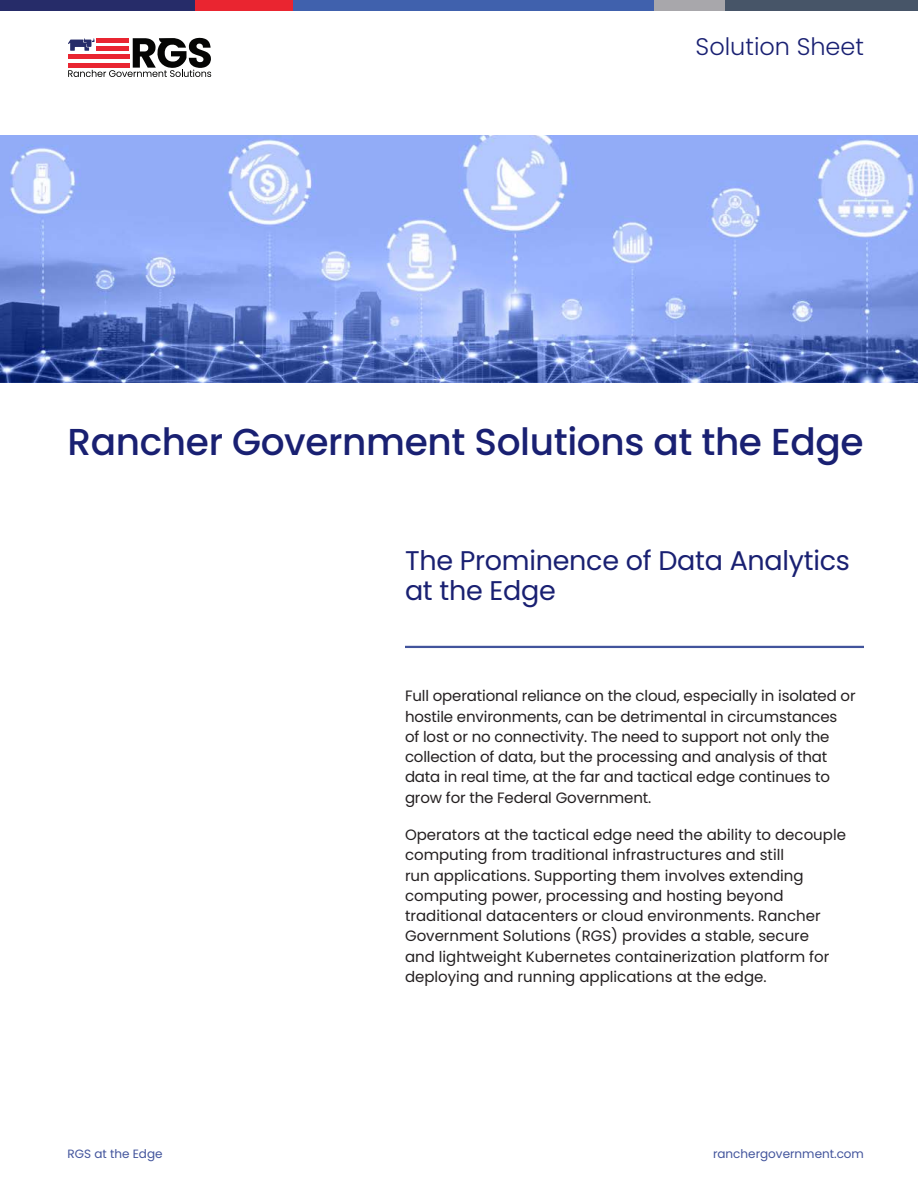
<style>
.page{position:relative;width:918px;height:1188px;background:#fff}
.page>*{position:absolute;margin:0;border:0;box-sizing:border-box;transform-origin:0 0}
.t1{font:500 37.5px "Poppins";letter-spacing:-.01em;color:#192072}
.t2{font:27px/30px "Poppins";letter-spacing:-.01em;color:#192072}
.t3{font:300 24px "Poppins";color:#192072}
.t4{font:15px/20.2px "Poppins";color:#231f20}
.t5{font:12px "Poppins";color:#42549c}
</style>
<div class="page">
<div style="left:725px;top:0;width:193px;height:11px;background:#475568"></div>
<div style="left:653px;top:0;width:72px;height:11px;background:#a8a7ab"></div>
<div style="left:293px;top:0;width:360px;height:11px;background:#4061ad"></div>
<div style="left:194px;top:0;width:99px;height:11px;background:#ea2530"></div>
<div style="left:0;top:0;width:194px;height:11px;background:#262c69"></div>
<svg style="left:68px;top:38px;width:143px;height:39px"></svg>
<hr style="left:405px;top:646px;width:459px;height:2px;background:#42549c">
<img style="left:0;top:135px;width:918px;height:248px">
<h3 class="t3" style="left:696px;top:32px;width:170px">Solution Sheet</h3>
<h1 class="t1" style="left:68px;top:420px;width:798px">Rancher Government Solutions at the Edge</h1>
<h2 class="t2" style="left:405px;top:546px;width:447px">The Prominence of Data Analytics at the Edge</h2>
<p class="t4" style="left:405px;top:686px;width:452px">Full operational reliance on the cloud, especially in isolated or hostile environments, can be detrimental in circumstances<br>of lost or no connectivity. The need to support not only the collection of data, but the processing and analysis of that data in real time, at the far and tactical edge continues to grow for the Federal Government.</p>
<p class="t4" style="left:405px;top:825px;width:443px">Operators at the tactical edge need the ability to decouple computing from traditional infrastructures and still<br>run applications. Supporting them involves extending computing power, processing and hosting beyond traditional datacenters or cloud environments. Rancher Government Solutions (RGS) provides a stable, secure<br>and lightweight Kubernetes containerization platform for deploying and running applications at the edge.</p>
<p class="t5" style="left:68px;top:1146px;width:97px">RGS at the Edge</p>
<p class="t5" style="left:713px;top:1146px;width:152px">ranchergovernment.com</p>
</div>
